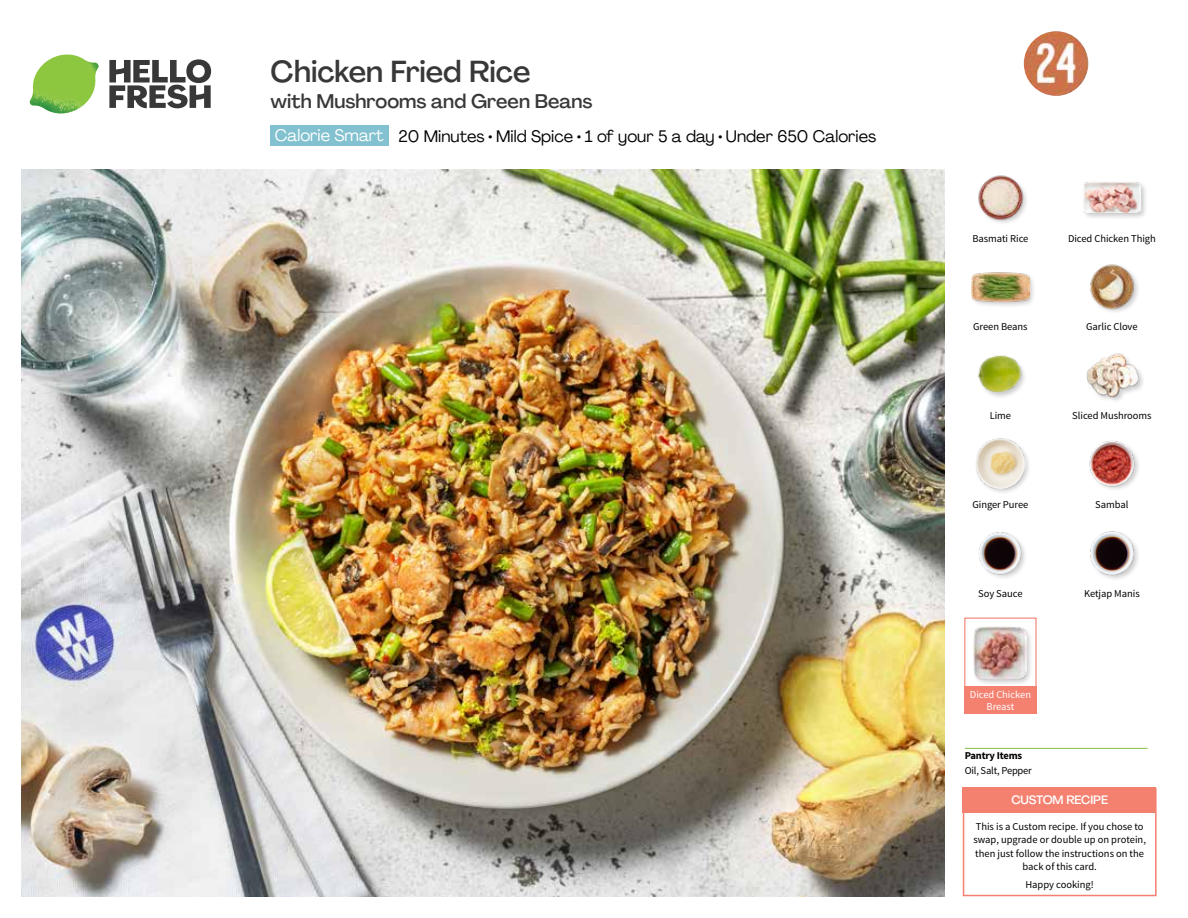
<style>
.page{position:relative;width:1188px;height:918px;background:#fff}
.page>*{position:absolute;margin:0;border:0;box-sizing:border-box;transform-origin:0 0}
.t1{font:500 30px "Agrandir";letter-spacing:-.005em;color:#383839}
.t2{font:500 19.5px "Agrandir";color:#383839}
.t3{font:16.5px "Agrandir";color:#000}
.t4{font:500 12px "Agrandir";letter-spacing:-.01em;color:#fff}
.t5{font:10.5px/13.5px "Source Sans Pro";letter-spacing:-.005em;color:#000;text-align:center}
.t6{font:10.5px/12px "Source Sans Pro";letter-spacing:-.005em;color:#fff;text-align:center}
.t7{font:700 10.5px "Source Sans Pro";letter-spacing:-.02em;color:#000}
.s1{color:#fff}
</style>
<div class="page">
<svg style="left:109px;top:59px;width:102px;height:49px"></svg>
<img style="left:30px;top:55px;width:69px;height:59px">
<img style="left:21px;top:170px;width:924px;height:727px">
<div style="left:963px;top:788px;width:194px;height:108px;border:2px solid #f48070"></div>
<div style="left:963px;top:788px;width:193px;height:25px;background:#f48070"></div>
<hr style="left:965px;top:748px;width:183px;height:1px;background:#82c341">
<div style="left:271px;top:126px;width:118px;height:20px;background:#82c1cf"></div>
<div style="left:964px;top:618px;width:73px;height:72px;border:1px solid #f48070"></div>
<div style="left:964px;top:687px;width:73px;height:27px;background:#f48070"></div>
<div style="left:973px;top:625px;width:61px;height:62px;background:#000;opacity:.2"></div>
<img style="left:974px;top:627px;width:53px;height:52px">
<img style="left:979px;top:532px;width:46px;height:46px">
<img style="left:1090px;top:531px;width:48px;height:48px">
<img style="left:978px;top:355px;width:47px;height:42px">
<div style="left:974px;top:438px;width:58px;height:57px;background:#000;opacity:.2"></div>
<img style="left:975px;top:438px;width:51px;height:51px">
<img style="left:1089px;top:440px;width:50px;height:50px">
<div style="left:1086px;top:353px;width:60px;height:50px;background:#000;opacity:.2"></div>
<img style="left:1086px;top:353px;width:55px;height:50px">
<img style="left:978px;top:175px;width:48px;height:48px">
<div style="left:970px;top:271px;width:66px;height:38px;background:#000;opacity:.2"></div>
<img style="left:972px;top:271px;width:57px;height:38px">
<img style="left:1090px;top:264px;width:48px;height:48px">
<div style="left:1082px;top:181px;width:66px;height:40px;background:#000;opacity:.2"></div>
<img style="left:1083px;top:181px;width:58px;height:40px">
<svg style="left:1023px;top:31px;width:66px;height:65px"></svg>
<h1 class="t1" style="left:271px;top:53px;width:262px">Chicken Fried Rice</h1>
<h2 class="t2" style="left:271px;top:89px;width:323px">with Mushrooms and Green Beans</h2>
<h3 class="t3" style="left:275px;top:126px;width:603px"><span class="s1">Calorie Smart</span> 20 Minutes • Mild Spice • 1 of your 5 a day • Under 650 Calories</h3>
<p class="t5" style="left:972px;top:232px;width:58px">Basmati Rice</p>
<p class="t5" style="left:1068px;top:232px;width:89px">Diced Chicken Thigh</p>
<p class="t5" style="left:973px;top:320px;width:56px">Green Beans</p>
<p class="t5" style="left:1086px;top:320px;width:53px">Garlic Clove</p>
<p class="t5" style="left:990px;top:409px;width:23px">Lime</p>
<p class="t5" style="left:1072px;top:409px;width:81px">Sliced Mushrooms</p>
<p class="t5" style="left:972px;top:498px;width:58px">Ginger Puree</p>
<p class="t5" style="left:1095px;top:498px;width:35px">Sambal</p>
<p class="t5" style="left:978px;top:587px;width:46px">Soy Sauce</p>
<p class="t5" style="left:1084px;top:587px;width:57px">Ketjap Manis</p>
<p class="t6" style="left:970px;top:688px;width:63px">Diced Chicken<br>Breast</p>
<p class="t7" style="left:965px;top:749px;width:59px">Pantry Items</p>
<p class="t5" style="left:965px;top:764px;width:69px">Oil, Salt, Pepper</p>
<p class="t4" style="left:1011px;top:792px;width:98px">CUSTOM RECIPE</p>
<p class="t5" style="left:973px;top:820px;width:174px">This is a Custom recipe. If you chose to swap, upgrade or double up on protein, then just follow the instructions on the back of this card.</p>
<p class="t5" style="left:1025px;top:878px;width:70px">Happy cooking!</p>
</div>
